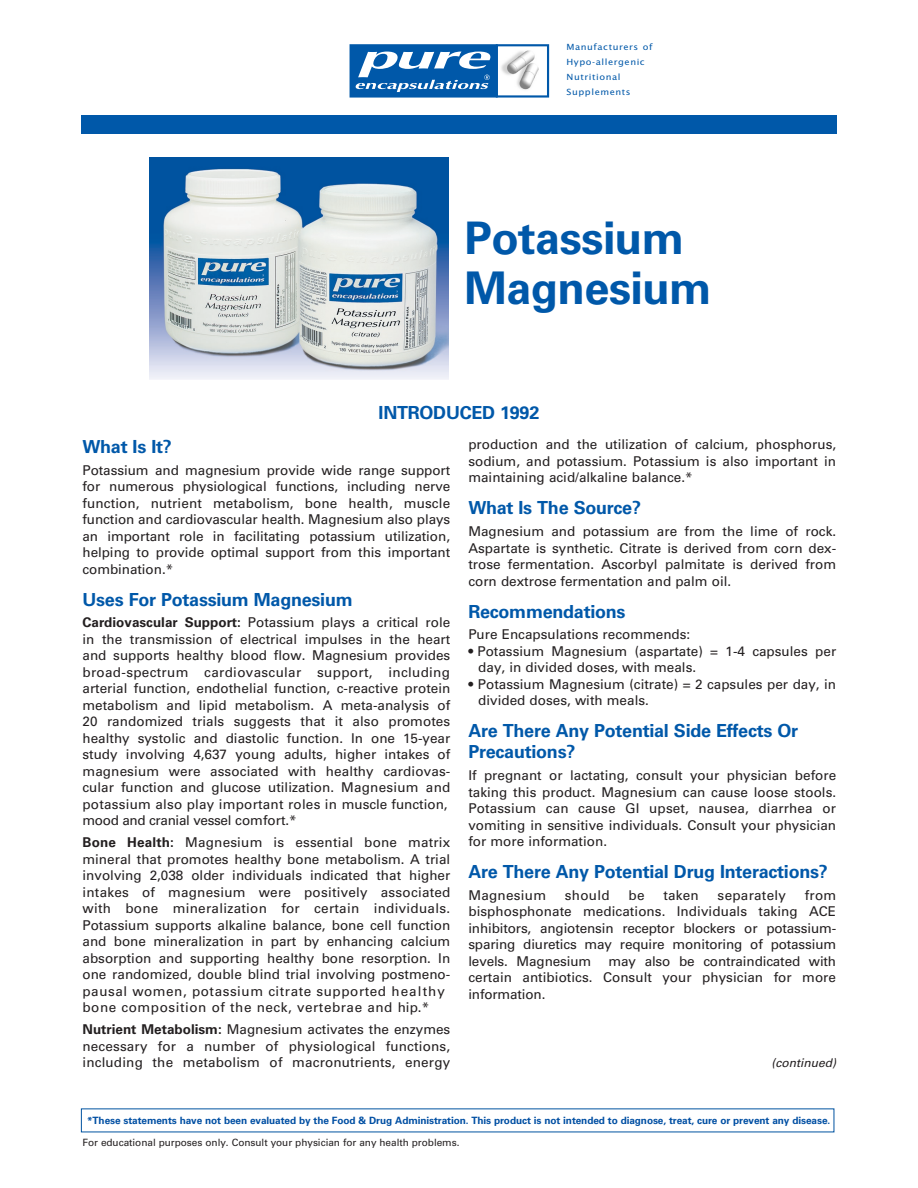
<style>
.page{position:relative;width:918px;height:1188px;background:#fff}
.page>*{position:absolute;margin:0;border:0;box-sizing:border-box;transform-origin:0 0}
.t1{font:700 45px/49.5px "Univers";letter-spacing:-.015em;color:#0058a9}
.t2{font:700 18px/21px "Univers";letter-spacing:-.015em;color:#0058a9}
.t3{font:13.5px/16.5px "Univers";color:#231f20;text-align:justify}
.t4{font:13.5px "Univers";letter-spacing:.02em;color:#231f20}
.t5{font:italic 12px "Univers";color:#231f20}
.t6{font:700 10.05px "Univers";letter-spacing:-.01em;color:#004fa3}
.t7{font:10.05px "Univers";letter-spacing:-.005em;color:#231f20}
.t8{font:9.15px/14.9px "Lucida Sans EF";letter-spacing:.055em;color:#0058a9;scale:1.1 1}
.s1{font-weight:700}
</style>
<div class="page">
<div style="left:81px;top:115px;width:756px;height:19px;background:#0058a9"></div>
<div style="left:350px;top:44px;width:148px;height:54px;background:#0058a9"></div>
<svg style="left:355px;top:52px;width:136px;height:40px"></svg>
<div style="left:496px;top:44px;width:53px;height:54px;border:2px solid #0058a9"></div>
<img style="left:501px;top:50px;width:37px;height:40px">
<img style="left:149px;top:157px;width:300px;height:222px">
<p class="t8" style="left:567px;top:40px;width:80px">Manufacturers of<br>Hypo-allergenic<br>Nutritional<br>Supplements</p>
<h1 class="t1" style="left:465px;top:214px;width:249px">Potassium<br>Magnesium</h1>
<h2 class="t2" style="left:379px;top:402px;width:162px">INTRODUCED 1992</h2>
<h2 class="t2" style="left:82px;top:436px;width:91px">What Is It?</h2>
<p class="t3" style="left:82px;top:462px;width:369px">Potassium and magnesium provide wide range support for numerous physiological functions, including nerve function, nutrient metabolism, bone health, muscle function and cardiovascular health. Magnesium also plays an important role in facilitating potassium utilization, helping to provide optimal support from this important combination.*</p>
<h2 class="t2" style="left:82px;top:589px;width:272px">Uses For Potassium Magnesium</h2>
<p class="t3" style="left:82px;top:615px;width:369px;text-align:left"><span class="s1">Cardiovascular Support:</span> Potassium plays a critical role in the transmission of electrical impulses in the heart and supports healthy blood flow. Magnesium provides broad-spectrum cardiovascular support, including arterial function, endothelial function, c-reactive protein metabolism and lipid metabolism. A meta-analysis of 20 randomized trials suggests that it also promotes healthy systolic and diastolic function. In one 15-year study involving 4,637 young adults, higher intakes of magnesium were associated with healthy cardiovas&shy;cular function and glucose utilization. Magnesium and potassium also play important roles in muscle function, mood and cranial vessel comfort.*</p>
<p class="t3" style="left:82px;top:834px;width:369px;text-align:left"><span class="s1">Bone Health:</span> Magnesium is essential bone matrix mineral that promotes healthy bone metabolism. A trial involving 2,038 older individuals indicated that higher intakes of magnesium were positively associated with bone mineralization for certain individuals.<br>Potassium supports alkaline balance, bone cell function and bone mineralization in part by enhancing calcium absorption and supporting healthy bone resorption. In one randomized, double blind trial involving postmeno&shy;pausal women, potassium citrate supported healthy bone composition of the neck, vertebrae and hip.*</p>
<p class="t3" style="left:82px;top:1021px;width:369px"><span class="s1">Nutrient Metabolism:</span> Magnesium activates the enzymes necessary for a number of physiological functions, including the metabolism of macronutrients, energy</p>
<p class="t3" style="left:468px;top:436px;width:369px">production and the utilization of calcium, phosphorus, sodium, and potassium. Potassium is also important in maintaining acid/alkaline balance.*</p>
<h2 class="t2" style="left:468px;top:498px;width:174px">What Is The Source?</h2>
<p class="t3" style="left:468px;top:523px;width:369px">Magnesium and potassium are from the lime of rock.<br>Aspartate is synthetic. Citrate is derived from corn dex&shy;trose fermentation. Ascorbyl palmitate is derived from corn dextrose fermentation and palm oil.</p>
<h2 class="t2" style="left:468px;top:601px;width:159px">Recommendations</h2>
<p class="t3" style="left:468px;top:626px;width:224px">Pure Encapsulations recommends:</p>
<p class="t3" style="left:478px;top:643px;width:360px;text-indent:-10px">• Potassium Magnesium (aspartate) = 1-4 capsules per day, in divided doses, with meals.</p>
<p class="t3" style="left:478px;top:676px;width:359px;text-indent:-10px">• Potassium Magnesium (citrate) = 2 capsules per day, in divided doses, with meals.</p>
<h2 class="t2" style="left:468px;top:721px;width:331px">Are There Any Potential Side Effects Or<br>Precautions?</h2>
<p class="t3" style="left:468px;top:767px;width:369px">If pregnant or lactating, consult your physician before taking this product. Magnesium can cause loose stools.<br>Potassium can cause GI upset, nausea, diarrhea or vomiting in sensitive individuals. Consult your physician for more information.</p>
<h2 class="t2" style="left:468px;top:861px;width:361px">Are There Any Potential Drug Interactions?</h2>
<p class="t4" style="left:468px;top:887px;width:79px">Magnesium</p>
<p class="t3" style="left:565px;top:887px;width:46px">should</p>
<p class="t3" style="left:629px;top:887px;width:18px">be</p>
<p class="t3" style="left:663px;top:887px;width:37px">taken</p>
<p class="t4" style="left:718px;top:887px;width:70px">separately</p>
<p class="t3" style="left:468px;top:887px;width:369px;text-indent:336px">from bisphosphonate medications. Individuals taking ACE inhibitors, angiotensin receptor blockers or potassium&shy;sparing diuretics may require monitoring of potassium levels. Magnesium</p>
<p class="t3" style="left:468px;top:953px;width:369px;text-indent:140px">may also be contraindicated with certain antibiotics. Consult your physician for more information.</p>
<p class="t5" style="left:772px;top:1056px;width:66px">(continued)</p>
<p class="t6" style="left:87px;top:1115px;width:745px">*These statements have not been evaluated by the Food &amp; Drug Administration. This product is not intended to diagnose, treat, cure or prevent any disease.</p>
<p class="t7" style="left:82px;top:1137px;width:379px">For educational purposes only. Consult your physician for any health problems.</p>
</div>
